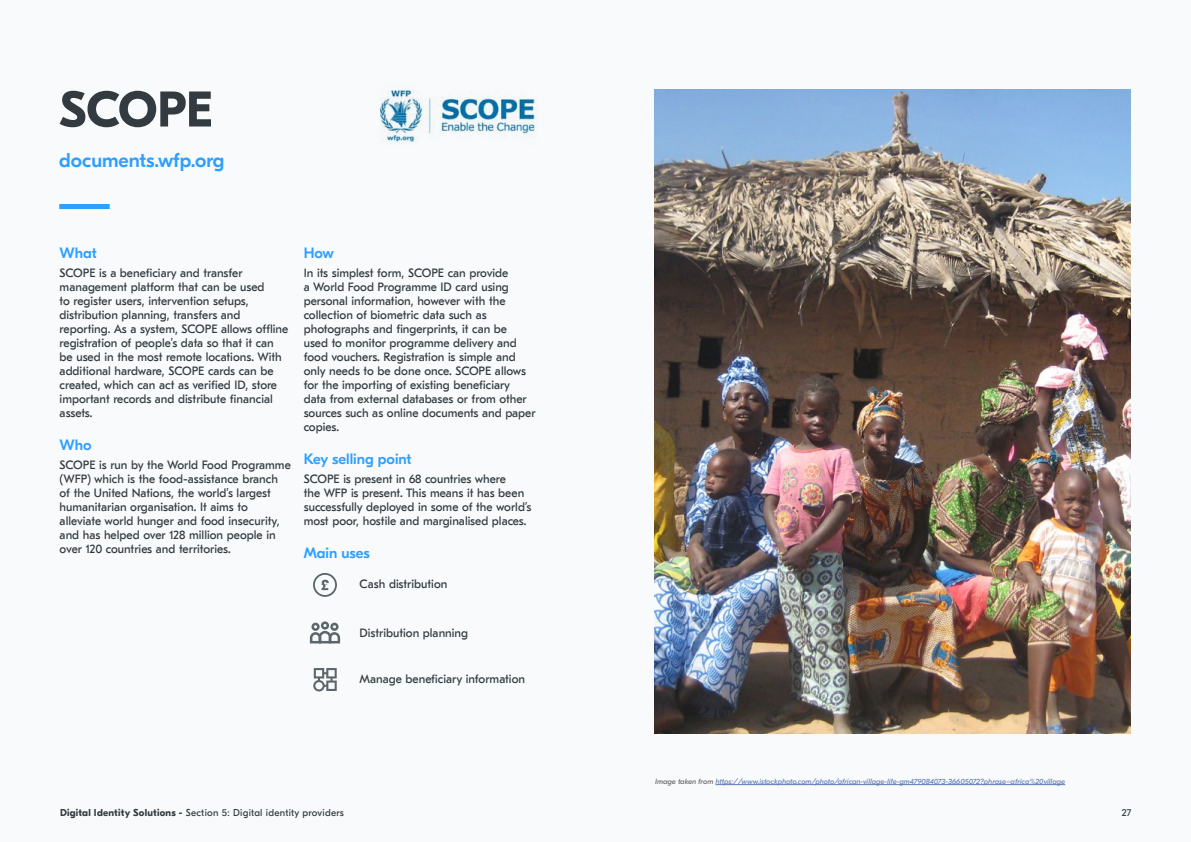
<style>
.page{position:relative;width:1191px;height:842px;background:#fff}
.page>*{position:absolute;margin:0;border:0;box-sizing:border-box;transform-origin:0 0}
.t1{font:700 50px "GT Eesti Display";color:#333b40}
.t2{font:500 20px "GT Eesti Display";color:#2d9fff}
.t3{font:500 15px "GT Eesti Display";color:#2d9fff}
.t4{font:12px/14px "GT Eesti Text";color:#333b40}
.t5{font:10px "GT Eesti Display";letter-spacing:.025em;color:#333b40}
.t6{font:italic 7.5px "GT Eesti Display";color:#607cb4}
.s1{color:#646363}
.s2{font-weight:700}
</style>
<div class="page">
<div style="left:0;top:0;width:595px;height:842px;background:#f8fafb"></div>
<div style="left:595px;top:0;width:596px;height:842px;background:#f8fafb"></div>
<hr style="left:715px;top:784px;width:350px;height:1px;background:#607cb4">
<svg style="left:313px;top:668px;width:24px;height:23px"></svg>
<svg style="left:313px;top:573px;width:24px;height:24px"></svg>
<svg style="left:310px;top:621px;width:30px;height:22px"></svg>
<img style="left:379px;top:90px;width:156px;height:54px">
<img style="left:654px;top:89px;width:477px;height:645px">
<div style="left:59px;top:204px;width:51px;height:5px;background:#2d9fff"></div>
<h1 class="t1" style="left:59px;top:82px;width:155px">SCOPE</h1>
<h2 class="t2" style="left:59px;top:149px;width:167px">documents.wfp.org</h2>
<p class="t3" style="left:60px;top:245px;width:39px">What</p>
<p class="t4" style="left:60px;top:266px;width:230px">SCOPE is a beneficiary and transfer management platform that can be used<br>to register users, intervention setups, distribution planning, transfers and reporting. As a system, SCOPE allows offline registration of people’s data so that it can be used in the most remote locations. With additional hardware, SCOPE cards can be created, which can act as verified ID, store important records and distribute financial assets.</p>
<p class="t3" style="left:60px;top:437px;width:33px">Who</p>
<p class="t4" style="left:60px;top:458px;width:233px">SCOPE is run by the World Food Programme (WFP) which is the food-assistance branch of the United Nations, the world’s largest humanitarian organisation. It aims to alleviate world hunger and food insecurity, and has helped over 128 million people in over 120 countries and territories.</p>
<p class="t3" style="left:304px;top:245px;width:32px">How</p>
<p class="t4" style="left:304px;top:266px;width:233px">In its simplest form, SCOPE can provide<br>a World Food Programme ID card using personal information, however with the collection of biometric data such as photographs and fingerprints, it can be<br>used to monitor programme delivery and food vouchers. Registration is simple and only needs to be done once. SCOPE allows for the importing of existing beneficiary<br>data from external databases or from other sources such as online documents and paper copies.</p>
<p class="t3" style="left:304px;top:451px;width:109px">Key selling point</p>
<p class="t4" style="left:304px;top:472px;width:229px">SCOPE is present in 68 countries where<br>the WFP is present. This means it has been successfully deployed in some of the world’s most poor, hostile and marginalised places.</p>
<p class="t3" style="left:304px;top:545px;width:68px">Main uses</p>
<p class="t4" style="left:360px;top:577px;width:89px">Cash distribution</p>
<p class="t4" style="left:360px;top:627px;width:110px">Distribution planning</p>
<p class="t4" style="left:360px;top:672px;width:167px">Manage beneficiary information</p>
<p class="t6" style="left:655px;top:777px;width:411px"><span class="s1">Image taken from</span> https://www.istockphoto.com/photo/african-village-life-gm479084073-36605072?phrase=africa%20village</p>
<p class="t5" style="left:60px;top:807px;width:285px"><span class="s2">Digital Identity Solutions -</span> Section 5: Digital identity providers</p>
<p class="t5" style="left:1121px;top:807px;width:11px">27</p>
</div>
